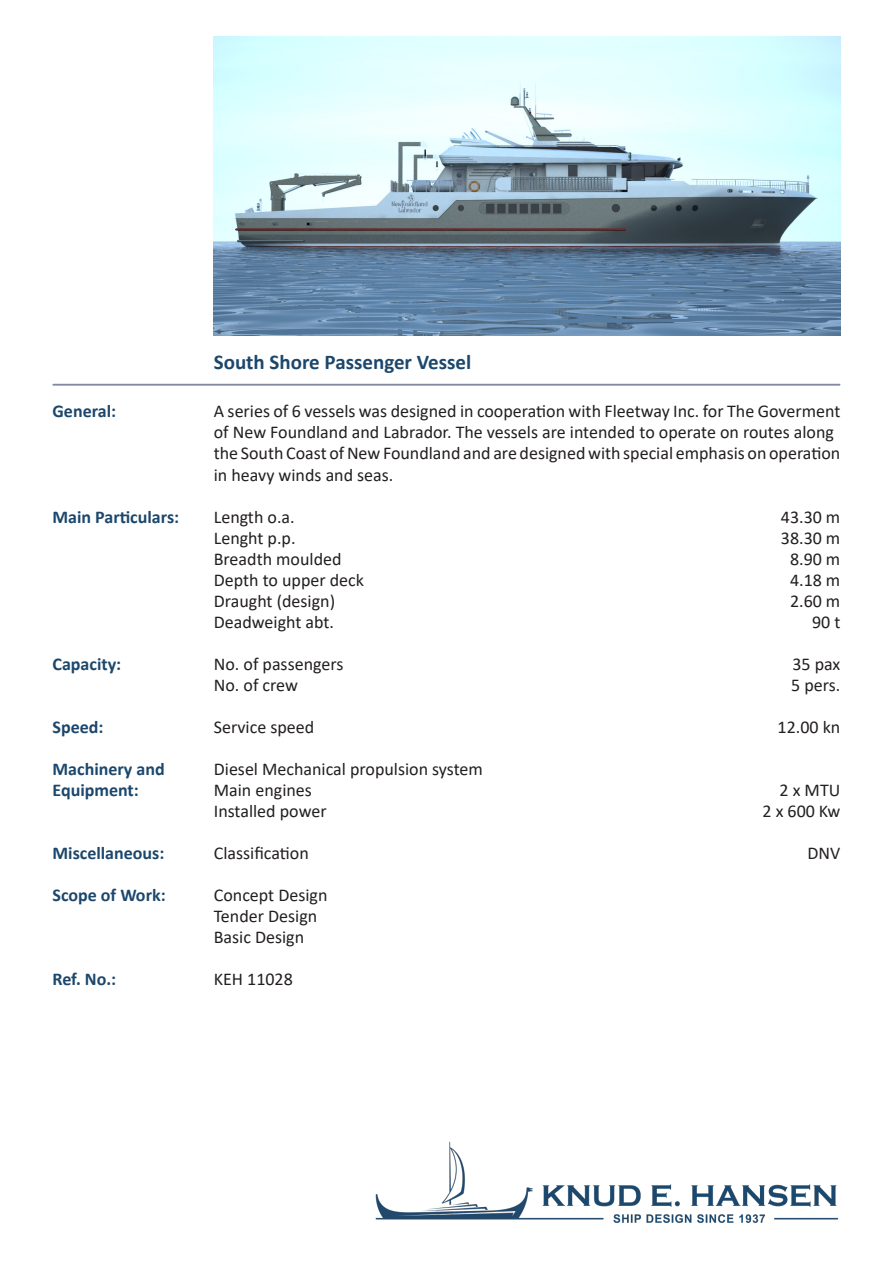
<style>
.page{position:relative;width:893px;height:1263px;background:#fff}
.page>*{position:absolute;margin:0;border:0;box-sizing:border-box;transform-origin:0 0}
.Overskrift{font:700 21px "Calibri";color:#1c476c}
.t1{font:18px/21px "Calibri";color:#231f20}
.t2{font:700 18px/21px "Calibri";color:#1c476c}
</style>
<div class="page">
<hr style="left:53px;top:384px;width:787px;height:2px;background:#838ba4">
<img style="left:375px;top:1141px;width:464px;height:82px">
<img style="left:214px;top:37px;width:626px;height:299px">
<p class="t2" style="left:53px;top:401px;width:65px">General:</p>
<p class="t2" style="left:53px;top:506px;width:128px">Main Particulars:</p>
<p class="t2" style="left:53px;top:653px;width:70px">Capacity:</p>
<p class="t2" style="left:53px;top:716px;width:52px">Speed:</p>
<p class="t2" style="left:53px;top:758px;width:114px">Machinery and<br>Equipment:</p>
<p class="t2" style="left:53px;top:842px;width:113px">Miscellaneous:</p>
<p class="t2" style="left:53px;top:884px;width:115px">Scope of Work:</p>
<p class="t2" style="left:53px;top:968px;width:65px">Ref. No.:</p>
<p class="Overskrift" style="left:214px;top:347px;width:259px">South Shore Passenger Vessel</p>
<p class="t1" style="left:214px;top:401px;width:628px">A series of 6 vessels was designed in cooperation with Fleetway Inc. for The Goverment of New Foundland and Labrador. The vessels are intended to operate on routes along</p>
<p class="t1" style="left:214px;top:443px;width:628px">the South Coast of New Foundland and are designed with special emphasis on operation in heavy winds and seas.</p>
<p class="t1" style="left:214px;top:506px;width:82px">Length o.a.</p>
<p class="t1" style="left:781px;top:506px;width:61px">43.30 m</p>
<p class="t1" style="left:214px;top:527px;width:83px">Lenght p.p.</p>
<p class="t1" style="left:781px;top:527px;width:61px">38.30 m</p>
<p class="t1" style="left:214px;top:548px;width:129px">Breadth moulded</p>
<p class="t1" style="left:790px;top:548px;width:52px">8.90 m</p>
<p class="t1" style="left:214px;top:569px;width:152px">Depth to upper deck</p>
<p class="t1" style="left:790px;top:569px;width:52px">4.18 m</p>
<p class="t1" style="left:214px;top:590px;width:123px">Draught (design)</p>
<p class="t1" style="left:790px;top:590px;width:52px">2.60 m</p>
<p class="t1" style="left:214px;top:611px;width:122px">Deadweight abt.</p>
<p class="t1" style="left:812px;top:611px;width:30px">90 t</p>
<p class="t1" style="left:214px;top:653px;width:131px">No. of passengers</p>
<p class="t1" style="left:792px;top:653px;width:50px">35 pax</p>
<p class="t1" style="left:214px;top:674px;width:86px">No. of crew</p>
<p class="t1" style="left:791px;top:674px;width:51px">5 pers.</p>
<p class="t1" style="left:214px;top:716px;width:102px">Service speed</p>
<p class="t1" style="left:778px;top:716px;width:64px">12.00 kn</p>
<p class="t1" style="left:214px;top:758px;width:271px">Diesel Mechanical propulsion system</p>
<p class="t1" style="left:214px;top:779px;width:100px">Main engines</p>
<p class="t1" style="left:780px;top:779px;width:62px">2 x MTU</p>
<p class="t1" style="left:214px;top:800px;width:114px">Installed power</p>
<p class="t1" style="left:762px;top:800px;width:79px">2 x 600 Kw</p>
<p class="t1" style="left:214px;top:842px;width:96px">Classification</p>
<p class="t1" style="left:807px;top:842px;width:34px">DNV</p>
<p class="t1" style="left:214px;top:884px;width:115px">Concept Design</p>
<p class="t1" style="left:214px;top:905px;width:105px">Tender Design</p>
<p class="t1" style="left:214px;top:926px;width:92px">Basic Design</p>
<p class="t1" style="left:214px;top:968px;width:81px">KEH 11028</p>
</div>
